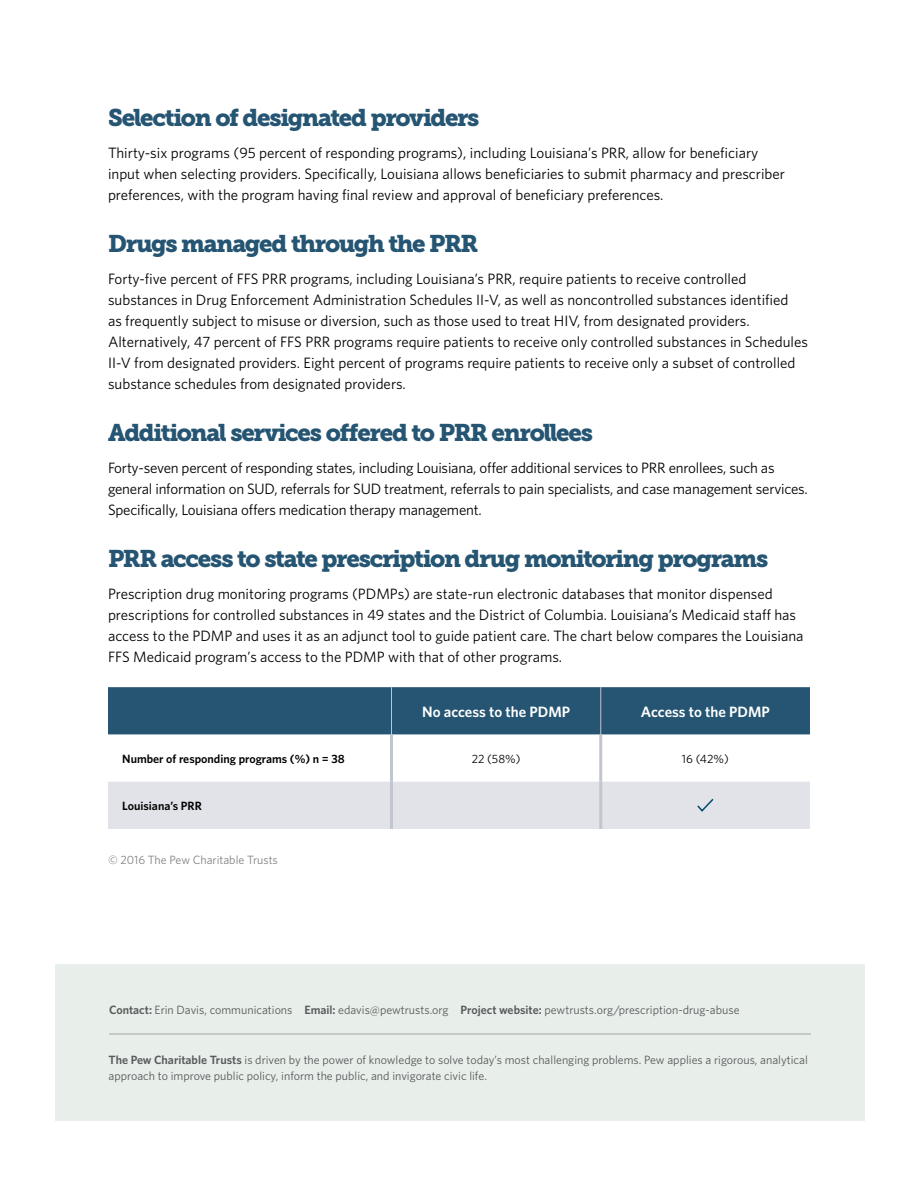
<style>
.page{position:relative;width:918px;height:1188px;background:#fff}
.page>*{position:absolute;margin:0;border:0;box-sizing:border-box;transform-origin:0 0}
.t1{font:24px "Museo Slab 900";letter-spacing:-.055em;color:#255572}
.t2{font:15px/21px "Whitney";color:#000}
.t3{font:600 15px "Whitney";color:#fff}
.t4{font:12px/16.5px "Whitney";color:#58595b}
.t5{font:600 12px "Whitney";color:#000}
.t6{font:12px "Whitney";color:#808285}
.t7{font:12px "Whitney";color:#000}
.s1{font-weight:600}
</style>
<div class="page">
<div style="left:108px;top:687px;width:702px;height:47px;background:#255572"></div>
<hr style="left:390px;top:734px;width:3px;height:48px;background:#c1c5d0">
<hr style="left:599px;top:734px;width:3px;height:48px;background:#c1c5d0">
<hr style="left:391px;top:687px;width:1px;height:47px;background:#c1c5d0">
<hr style="left:600px;top:687px;width:1px;height:47px;background:#c1c5d0">
<div style="left:108px;top:782px;width:702px;height:47px;background:#e2e3e8"></div>
<div style="left:55px;top:964px;width:810px;height:156px;background:#e8eee9"></div>
<hr style="left:109px;top:1034px;width:702px;height:1px;background:#000">
<h1 class="t1" style="left:108px;top:104px;width:373px">Selection of designated providers</h1>
<p class="t2" style="left:108px;top:141px;width:679px">Thirty-six programs (95 percent of responding programs), including Louisiana’s PRR, allow for beneficiary input when selecting providers. Specifically, Louisiana allows beneficiaries to submit pharmacy and prescriber preferences, with the program having final review and approval of beneficiary preferences.</p>
<h1 class="t1" style="left:108px;top:230px;width:372px">Drugs managed through the PRR</h1>
<p class="t2" style="left:108px;top:267px;width:702px">Forty-five percent of FFS PRR programs, including Louisiana’s PRR, require patients to receive controlled substances in Drug Enforcement Administration Schedules II-V, as well as noncontrolled substances identified<br>as frequently subject to misuse or diversion, such as those used to treat HIV, from designated providers.<br>Alternatively, 47 percent of FFS PRR programs require patients to receive only controlled substances in Schedules II-V from designated providers. Eight percent of programs require patients to receive only a subset of controlled substance schedules from designated providers.</p>
<h1 class="t1" style="left:108px;top:419px;width:487px">Additional services offered to PRR enrollees</h1>
<p class="t2" style="left:108px;top:456px;width:701px">Forty-seven percent of responding states, including Louisiana, offer additional services to PRR enrollees, such as general information on SUD, referrals for SUD treatment, referrals to pain specialists, and case management services.<br>Specifically, Louisiana offers medication therapy management.</p>
<h1 class="t1" style="left:108px;top:545px;width:662px">PRR access to state prescription drug monitoring programs</h1>
<p class="t2" style="left:108px;top:582px;width:697px">Prescription drug monitoring programs (PDMPs) are state-run electronic databases that monitor dispensed prescriptions for controlled substances in 49 states and the District of Columbia. Louisiana’s Medicaid staff has access to the PDMP and uses it as an adjunct tool to guide patient care. The chart below compares the Louisiana FFS Medicaid program’s access to the PDMP with that of other programs.</p>
<p class="t3" style="left:422px;top:702px;width:149px">No access to the PDMP</p>
<p class="t3" style="left:641px;top:702px;width:131px">Access to the PDMP</p>
<p class="t5" style="left:122px;top:751px;width:224px">Number of responding programs (%) n = 38</p>
<p class="t7" style="left:472px;top:751px;width:50px">22 (58%)</p>
<p class="t7" style="left:682px;top:751px;width:48px">16 (42%)</p>
<p class="t5" style="left:122px;top:798px;width:81px">Louisiana’s PRR</p>
<p class="t6" style="left:108px;top:851px;width:171px">© 2016 The Pew Charitable Trusts</p>
<p class="t4" style="left:109px;top:1002px;width:632px"><span class="s1">Contact:</span> Erin Davis, communications <span class="s1">Email:</span> edavis@pewtrusts.org <span class="s1">Project website:</span> pewtrusts.org/prescription-drug-abuse</p>
<p class="t4" style="left:109px;top:1051px;width:701px"><span class="s1">The Pew Charitable Trusts</span> is driven by the power of knowledge to solve today’s most challenging problems. Pew applies a rigorous, analytical approach to improve public policy, inform the public, and invigorate civic life.</p>
</div>
